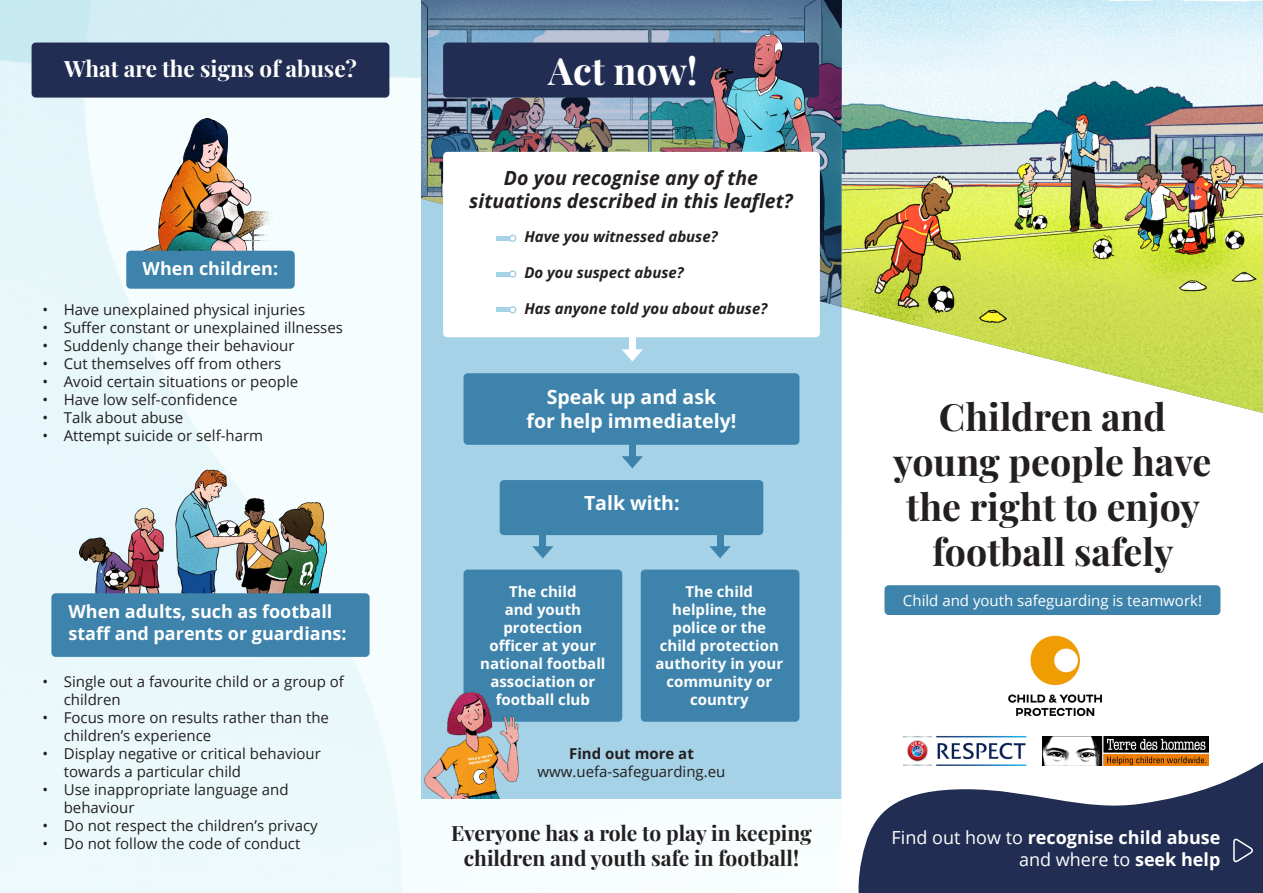
<style>
.page{position:relative;width:1263px;height:893px;background:#fff}
.page>*{position:absolute;margin:0;border:0;box-sizing:border-box;transform-origin:0 0}
.Title_1{font:700 37.5px/45px "Playfair Display";color:#231f20;text-align:center}
.Title_1-2{font:700 37.5px "Playfair Display";color:#fff}
.Title_1-3{font:700 22.5px "Playfair Display";color:#fff}
.Title_1-4{font:700 21px "Playfair Display";color:#231f20}
.Title_2{font:italic 700 19.5px/23.4px "Open Sans";color:#231f20;text-align:center}
.Title_2-2{font:700 19.5px "Open Sans";color:#fff}
.Title_2-3{font:700 18px/21.6px "Open Sans";color:#fff}
.Normal_text{font:700 18px/21.6px "Open Sans";color:#fff;text-align:right}
.Title_2-4{font:15px/18px "Open Sans";color:#231f20}
.Normal_text-2{font:700 15px/18px "Open Sans";color:#fff;text-align:center}
.Title_2-5{font:italic 700 15px "Open Sans";color:#231f20}
.Title_2-6{font:15px "Open Sans";color:#fff}
.Title_2-7{font:700 15px "Open Sans";color:#231f20}
.s1{font-weight:400}
</style>
<div class="page">
<img style="left:0;top:0;width:421px;height:893px">
<div style="left:421px;top:0;width:421px;height:799px;background:#a5d2e6"></div>
<div style="left:421px;top:0;width:421px;height:307px;background:#224084;opacity:.3"></div>
<div style="left:443px;top:43px;width:376px;height:55px;background:#212d52;border-radius:4px"></div>
<div style="left:463px;top:570px;width:159px;height:152px;background:#3d83ab;border-radius:4px"></div>
<div style="left:641px;top:570px;width:158px;height:152px;background:#3d83ab;border-radius:4px"></div>
<img style="left:681px;top:32px;width:160px;height:120px">
<img style="left:424px;top:693px;width:94px;height:106px">
<img style="left:842px;top:0;width:421px;height:413px">
<svg style="left:858px;top:736px;width:405px;height:157px;fill:#212d52"></svg>
<svg style="left:1232px;top:837px;width:21px;height:25px"></svg>
<div style="left:443px;top:152px;width:377px;height:185px;background:#fff;border-radius:4px"></div>
<div style="left:509px;top:235px;width:7px;height:7px;border:2px solid #a5d2e6;border-radius:50%"></div>
<div style="left:509px;top:270px;width:7px;height:8px;border:2px solid #a5d2e6;border-radius:50%"></div>
<div style="left:509px;top:306px;width:7px;height:7px;border:2px solid #a5d2e6;border-radius:50%"></div>
<hr style="left:497px;top:236px;width:13px;height:4px;background:#a5d2e6">
<hr style="left:497px;top:272px;width:13px;height:4px;background:#a5d2e6">
<hr style="left:497px;top:308px;width:13px;height:4px;background:#a5d2e6">
<div style="left:629px;top:336px;width:7px;height:16px;background:#fff"></div>
<svg style="left:622px;top:349px;width:21px;height:13px"></svg>
<div style="left:463px;top:373px;width:336px;height:72px;background:#3d83ab;border-radius:4px"></div>
<div style="left:629px;top:443px;width:7px;height:16px;background:#3d83ab"></div>
<svg style="left:622px;top:456px;width:21px;height:12px"></svg>
<div style="left:717px;top:533px;width:6px;height:16px;background:#3d83ab"></div>
<svg style="left:709px;top:546px;width:22px;height:12px"></svg>
<div style="left:500px;top:480px;width:263px;height:55px;background:#3d83ab;border-radius:4px"></div>
<div style="left:539px;top:533px;width:7px;height:16px;background:#3d83ab"></div>
<svg style="left:532px;top:546px;width:21px;height:12px"></svg>
<img style="left:1008px;top:635px;width:94px;height:81px">
<img style="left:903px;top:736px;width:128px;height:38px">
<img style="left:1043px;top:737px;width:165px;height:28px">
<div style="left:884px;top:585px;width:336px;height:30px;background:#3d83ab;border-radius:4px"></div>
<div style="left:32px;top:43px;width:357px;height:55px;background:#212d52;border-radius:4px"></div>
<img style="left:141px;top:117px;width:142px;height:134px">
<div style="left:126px;top:251px;width:169px;height:38px;background:#3d83ab;border-radius:4px"></div>
<img style="left:80px;top:470px;width:246px;height:123px">
<div style="left:51px;top:593px;width:319px;height:64px;background:#3d83ab;border-radius:4px"></div>
<p class="Title_1-3" style="left:64px;top:51px;width:294px">What are the signs of abuse?</p>
<p class="Title_2-3" style="left:143px;top:257px;width:137px">When children:</p>
<p class="Title_2-4" style="left:43px;top:300px;width:264px">• Have unexplained physical injuries</p>
<p class="Title_2-4" style="left:43px;top:318px;width:302px">• Suffer constant or unexplained illnesses</p>
<p class="Title_2-4" style="left:43px;top:336px;width:254px">• Suddenly change their behaviour</p>
<p class="Title_2-4" style="left:43px;top:354px;width:240px">• Cut themselves off from others</p>
<p class="Title_2-4" style="left:43px;top:372px;width:257px">• Avoid certain situations or people</p>
<p class="Title_2-4" style="left:43px;top:390px;width:196px">• Have low self-confidence</p>
<p class="Title_2-4" style="left:43px;top:408px;width:142px">• Talk about abuse</p>
<p class="Title_2-4" style="left:43px;top:426px;width:222px">• Attempt suicide or self-harm</p>
<p class="Title_2-3" style="left:69px;top:601px;width:280px">When adults, such as football staff and parents or guardians:</p>
<p class="Title_2-4" style="left:64px;top:672px;width:282px;text-indent:-21px">• Single out a favourite child or a group of children</p>
<p class="Title_2-4" style="left:64px;top:708px;width:267px;text-indent:-21px">• Focus more on results rather than the children’s experience</p>
<p class="Title_2-4" style="left:64px;top:744px;width:259px;text-indent:-21px">• Display negative or critical behaviour towards a particular child</p>
<p class="Title_2-4" style="left:64px;top:780px;width:226px;text-indent:-21px">• Use inappropriate language and behaviour</p>
<p class="Title_2-4" style="left:43px;top:816px;width:277px">• Do not respect the children’s privacy</p>
<p class="Title_2-4" style="left:43px;top:834px;width:259px">• Do not follow the code of conduct</p>
<p class="Title_1-2" style="left:548px;top:42px;width:151px">Act now!</p>
<p class="Title_2" style="left:469px;top:165px;width:325px">Do you recognise any of the situations described in this leaflet?</p>
<p class="Title_2-5" style="left:524px;top:226px;width:195px">Have you witnessed abuse?</p>
<p class="Title_2-5" style="left:524px;top:262px;width:161px">Do you suspect abuse?</p>
<p class="Title_2-5" style="left:524px;top:298px;width:244px">Has anyone told you about abuse?</p>
<p class="Title_2-2" style="left:547px;top:384px;width:171px">Speak up and ask</p>
<p class="Title_2-2" style="left:527px;top:407px;width:211px">for help immediately!</p>
<p class="Title_2-2" style="left:584px;top:489px;width:97px">Talk with:</p>
<p class="Normal_text-2" style="left:480px;top:582px;width:127px">The child<br>and youth protection officer at your national football association or football club</p>
<p class="Normal_text-2" style="left:655px;top:583px;width:129px">The child helpline, the police or the child protection authority in your community or country</p>
<p class="Title_2-7" style="left:569px;top:743px;width:126px">Find out more at</p>
<p class="Title_2-4" style="left:538px;top:762px;width:189px">www.uefa-safeguarding.eu</p>
<p class="Title_1-4" style="left:451px;top:817px;width:362px">Everyone has a role to play in keeping</p>
<p class="Title_1-4" style="left:464px;top:842px;width:337px">children and youth safe in football!</p>
<p class="Title_1" style="left:893px;top:391px;width:319px">Children and young people have the right to enjoy football safely</p>
<p class="Title_2-6" style="left:903px;top:590px;width:301px">Child and youth safeguarding is teamwork!</p>
<p class="Normal_text" style="left:891px;top:826px;width:330px"><span class="s1">Find out how to</span> recognise child abuse <span class="s1">and where to</span> seek help</p>
</div>
